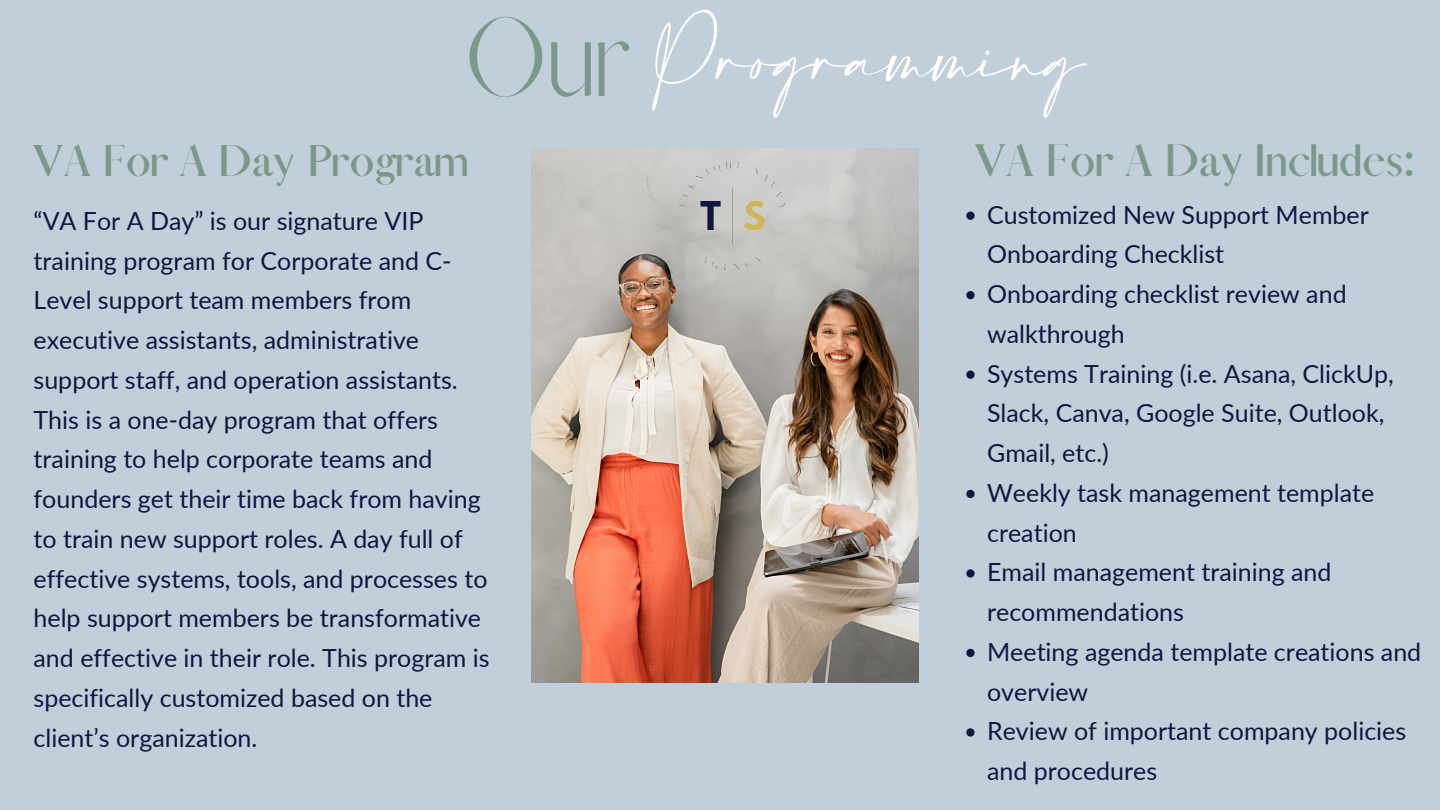
<style>
.page{position:relative;width:1440px;height:810px;background:#c1cfda}
.page>*{position:absolute;margin:0;border:0;box-sizing:border-box;transform-origin:0 0}
.t1{font:101px "Afrah";color:#7b9988}
.t2{font:51px "Amalfi Coast";color:#fffdfe}
.t3{font:700 41px "Afrah";color:#7b9988}
.t4{font:700 40px "Afrah";color:#7b9988}
.t5{font:25px/39.8px "Lato";color:#111640}
</style>
<div class="page">
<img style="left:532px;top:149px;width:387px;height:533px">
<svg style="left:966px;top:212px;width:9px;height:8px"></svg>
<svg style="left:966px;top:291px;width:9px;height:8px"></svg>
<svg style="left:966px;top:371px;width:9px;height:8px"></svg>
<svg style="left:966px;top:490px;width:9px;height:8px"></svg>
<svg style="left:966px;top:569px;width:9px;height:9px"></svg>
<svg style="left:966px;top:649px;width:9px;height:8px"></svg>
<svg style="left:966px;top:728px;width:9px;height:9px"></svg>
<img style="left:674px;top:151px;width:123px;height:187px">
<p class="t1" style="left:464px;top:-6px;width:168px">Our</p>
<p class="t2" style="left:654px;top:31px;width:432px">Programming</p>
<p class="t3" style="left:975px;top:135px;width:436px">VA For A Day Includes:</p>
<p class="t4" style="left:34px;top:135px;width:437px">VA For A Day Program</p>
<p class="t5" style="left:34px;top:200px;width:458px">“VA For A Day” is our signature VIP training program for Corporate and C-Level support team members from executive assistants, administrative support staff, and operation assistants.<br>This is a one-day program that offers training to help corporate teams and founders get their time back from having to train new support roles. A day full of effective systems, tools, and processes to help support members be transformative and effective in their role. This program is specifically customized based on the client’s organization.</p>
<p class="t5" style="left:987px;top:194px;width:383px">Customized New Support Member<br>Onboarding Checklist</p>
<p class="t5" style="left:987px;top:273px;width:361px">Onboarding checklist review and walkthrough</p>
<p class="t5" style="left:987px;top:353px;width:408px">Systems Training (i.e. Asana, ClickUp,<br>Slack, Canva, Google Suite, Outlook,<br>Gmail, etc.)</p>
<p class="t5" style="left:987px;top:472px;width:389px">Weekly task management template creation</p>
<p class="t5" style="left:987px;top:552px;width:346px">Email management training and recommendations</p>
<p class="t5" style="left:987px;top:631px;width:436px">Meeting agenda template creations and overview</p>
<p class="t5" style="left:987px;top:711px;width:421px">Review of important company policies and procedures</p>
</div>
